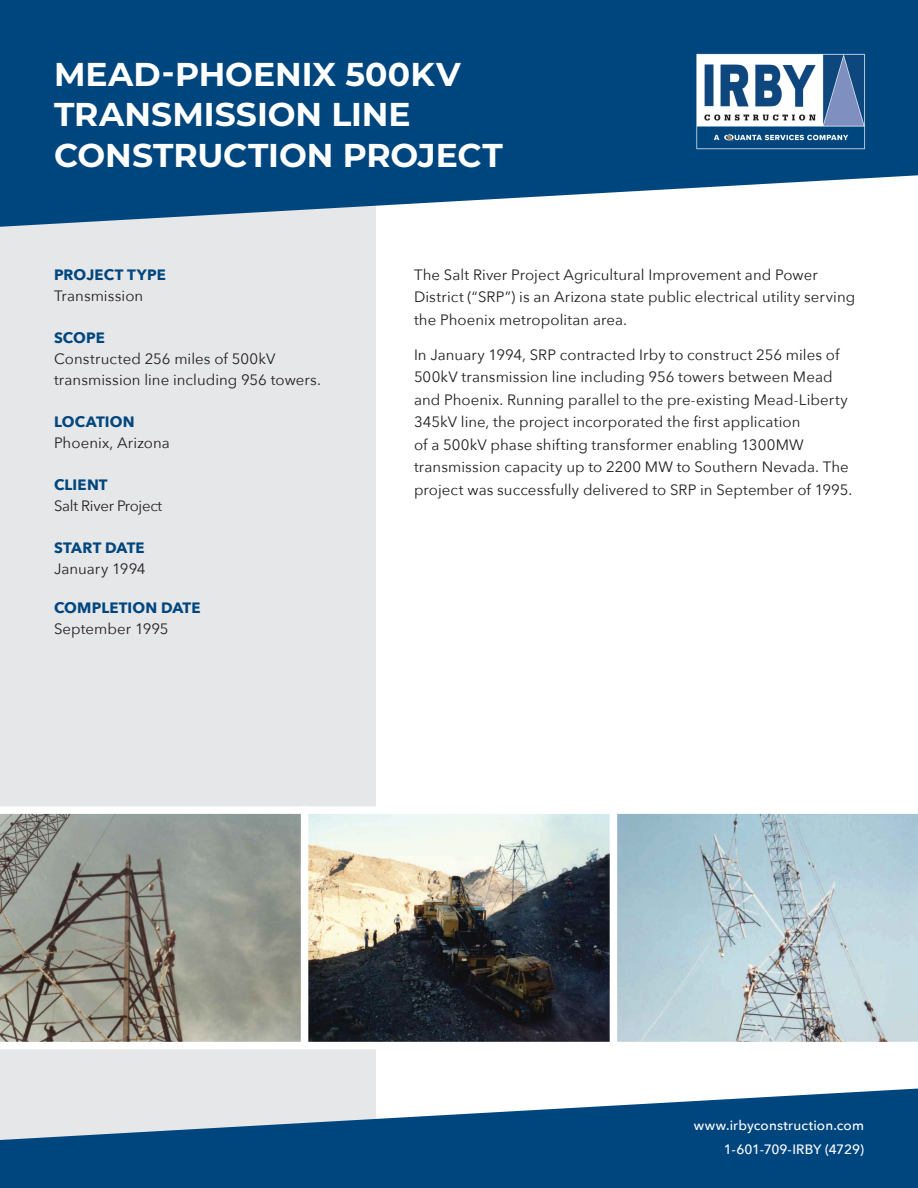
<style>
.page{position:relative;width:918px;height:1188px;background:#fff}
.page>*{position:absolute;margin:0;border:0;box-sizing:border-box;transform-origin:0 0}
.t1{font:700 33px/40.5px "Montserrat";color:#fff}
.t2{font:15px/22.5px "Avenir Next";letter-spacing:.005em;color:#231f20}
.t3{font:700 15px "Avenir Next";letter-spacing:.01em;color:#00467e}
.t4{font:15px "Avenir Next";letter-spacing:-.02em;color:#231f20}
.t5{font:500 13.5px/24px "Avenir Next";letter-spacing:.01em;color:#fff;text-align:right}
</style>
<div class="page">
<div style="left:0;top:0;width:376px;height:1188px;background:#e6e7e9"></div>
<svg style="left:0;top:0;width:918px;height:227px;background:#1f5c8d"></svg>
<svg style="left:0;top:1088px;width:918px;height:100px;fill:#00467e"></svg>
<img style="left:692px;top:50px;width:178px;height:104px">
<img style="left:308px;top:814px;width:610px;height:228px">
<img style="left:0;top:814px;width:301px;height:228px">
<div style="left:301px;top:806px;width:7px;height:240px;background:#fff"></div>
<div style="left:610px;top:806px;width:7px;height:240px;background:#fff"></div>
<div style="left:0;top:806px;width:918px;height:8px;background:#fff"></div>
<div style="left:0;top:1042px;width:918px;height:7px;background:#fff"></div>
<h1 class="t1" style="left:54px;top:52px;width:450px">MEAD-PHOENIX 500KV<br>TRANSMISSION LINE<br>CONSTRUCTION PROJECT</h1>
<p class="t3" style="left:54px;top:261px;width:113px">PROJECT TYPE</p>
<p class="t2" style="left:54px;top:283px;width:91px">Transmission</p>
<p class="t3" style="left:54px;top:324px;width:52px">SCOPE</p>
<p class="t2" style="left:54px;top:347px;width:268px;line-height:21px">Constructed 256 miles of 500kV transmission line including 956 towers.</p>
<p class="t3" style="left:54px;top:408px;width:82px">LOCATION</p>
<p class="t2" style="left:54px;top:430px;width:117px">Phoenix, Arizona</p>
<p class="t3" style="left:54px;top:471px;width:55px">CLIENT</p>
<p class="t4" style="left:54px;top:493px;width:110px">Salt River Project</p>
<p class="t3" style="left:54px;top:534px;width:92px">START DATE</p>
<p class="t2" style="left:54px;top:556px;width:93px">January 1994</p>
<p class="t3" style="left:54px;top:594px;width:148px">COMPLETION DATE</p>
<p class="t2" style="left:54px;top:616px;width:116px">September 1995</p>
<p class="t2" style="left:414px;top:262px;width:443px">The Salt River Project Agricultural Improvement and Power<br>District (“SRP”) is an Arizona state public electrical utility serving the Phoenix metropolitan area.</p>
<p class="t2" style="left:414px;top:343px;width:440px">In January 1994, SRP contracted Irby to construct 256 miles of 500kV transmission line including 956 towers between Mead and Phoenix. Running parallel to the pre-existing Mead-Liberty 345kV line, the project incorporated the first application<br>of a 500kV phase shifting transformer enabling 1300MW transmission capacity up to 2200 MW to Southern Nevada. The project was successfully delivered to SRP in September of 1995.</p>
<p class="t5" style="left:694px;top:1112px;width:172px">www.irbyconstruction.com<br>1-601-709-IRBY (4729)</p>
</div>
